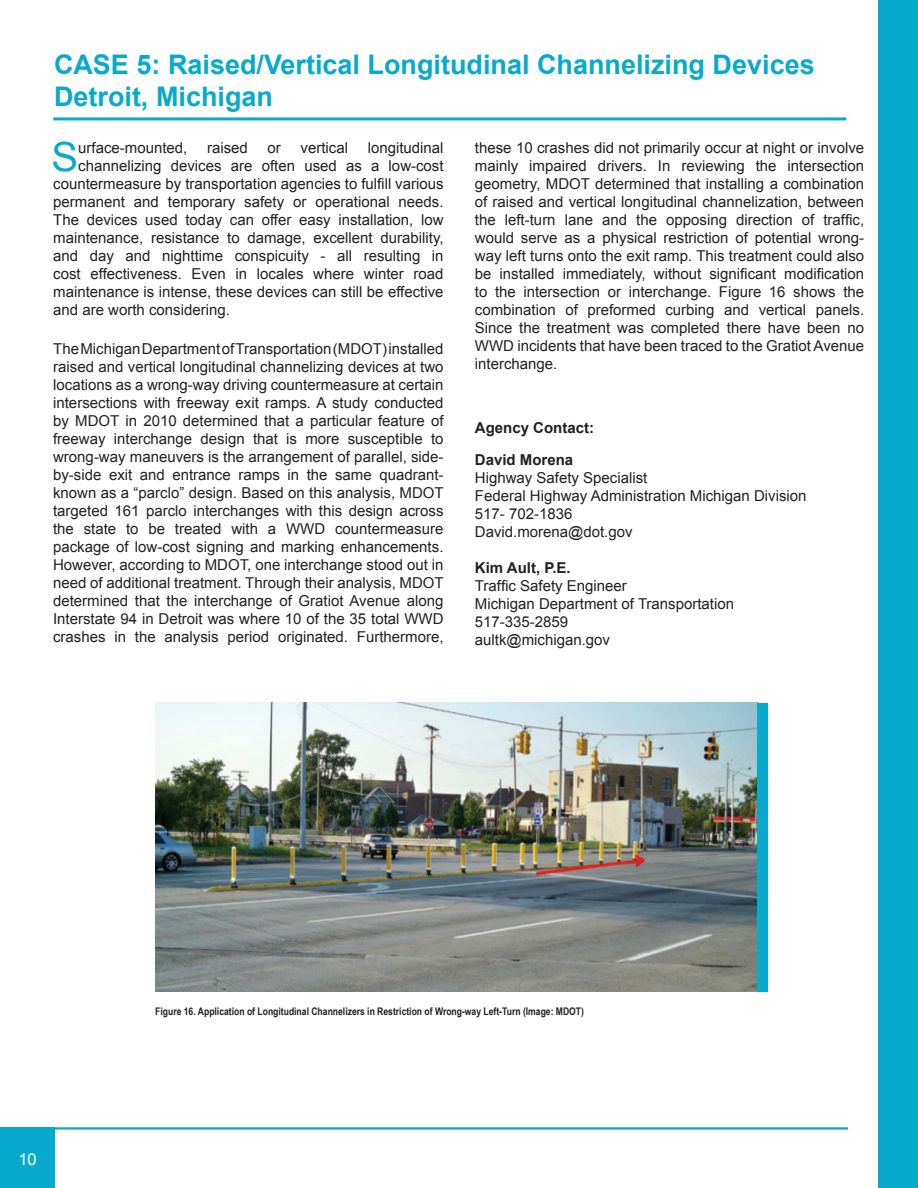
<style>
.page{position:relative;width:918px;height:1188px;background:#fff}
.page>*{position:absolute;margin:0;border:0;box-sizing:border-box;transform-origin:0 0}
.t1{font:40.2px "Arial";color:#07aacc}
.t2{font:700 27px/32.4px "Arial";color:#07aacc}
.t3{font:16.5px "Arial";color:#fff}
.t4{font:15px/18px "Arial";color:#231f20;text-align:justify}
.t5{font:700 15px/31.5px "Arial";color:#231f20}
.t6{font:700 10.5px "Arial Narrow";color:#231f20}
</style>
<div class="page">
<div style="left:878px;top:0;width:40px;height:1188px;background:#07aacc"></div>
<div style="left:0;top:1127px;width:55px;height:61px;background:#07aacc"></div>
<hr style="left:0;top:1127px;width:848px;height:3px;background:#07aacc">
<hr style="left:53px;top:117px;width:793px;height:3px;background:#07aacc">
<img style="left:156px;top:703px;width:602px;height:288px">
<div style="left:758px;top:703px;width:10px;height:288px;background:#07aacc"></div>
<h2 class="t2" style="left:54px;top:49px;width:762px">CASE 5: Raised/Vertical Longitudinal Channelizing Devices<br>Detroit, Michigan</h2>
<h1 class="t1" style="left:51px;top:131px;width:28px">S</h1>
<p class="t4" style="left:78px;top:139px;width:111px">urface-mounted,</p>
<p class="t4" style="left:207px;top:139px;width:42px">raised</p>
<p class="t4" style="left:268px;top:139px;width:15px">or</p>
<p class="t4" style="left:301px;top:139px;width:49px">vertical</p>
<p class="t4" style="left:368px;top:139px;width:77px">longitudinal</p>
<p class="t4" style="left:475px;top:139px;width:391px">these 10 crashes did not primarily occur at night or involve mainly impaired drivers. In reviewing the intersection geometry, MDOT determined that installing a combination of raised and vertical longitudinal channelization, between the left-turn lane and the opposing direction of traffic, would serve as a physical restriction of potential wrong&shy;way left turns onto the exit ramp. This treatment could also be installed immediately, without significant modification to the intersection or interchange. Figure 16 shows the combination of preformed curbing and vertical panels.<br>Since the treatment was completed there have been no WWD incidents that have been traced to the Gratiot Avenue interchange.</p>
<p class="t4" style="left:78px;top:157px;width:367px">channelizing devices are often used as a low-cost</p>
<p class="t4" style="left:53px;top:175px;width:392px">countermeasure by transportation agencies to fulfill various</p>
<p class="t4" style="left:53px;top:193px;width:392px">permanent and temporary safety or operational needs.</p>
<p class="t4" style="left:53px;top:211px;width:392px">The devices used today can offer easy installation, low</p>
<p class="t4" style="left:53px;top:229px;width:392px">maintenance, resistance to damage, excellent durability,</p>
<p class="t4" style="left:53px;top:247px;width:392px">and day and nighttime conspicuity - all resulting in</p>
<p class="t4" style="left:53px;top:265px;width:392px">cost effectiveness. Even in locales where winter road</p>
<p class="t4" style="left:53px;top:283px;width:392px">maintenance is intense, these devices can still be effective</p>
<p class="t4" style="left:53px;top:301px;width:178px">and are worth considering.</p>
<p class="t4" style="left:53px;top:340px;width:392px">TheMichiganDepartmentofTransportation(MDOT)installed raised and vertical longitudinal channelizing devices at two locations as a wrong-way driving countermeasure at certain intersections with freeway exit ramps. A study conducted by MDOT in 2010 determined that a particular feature of freeway interchange design that is more susceptible to wrong-way maneuvers is the arrangement of parallel, side&shy;by-side exit and entrance ramps in the same quadrant&shy;known as a “parclo” design. Based on this analysis, MDOT targeted 161 parclo interchanges with this design across the state to be treated with a WWD countermeasure package of low-cost signing and marking enhancements.<br>However, according to MDOT, one interchange stood out in need of additional treatment. Through their analysis, MDOT determined that the interchange of Gratiot Avenue along Interstate 94 in Detroit was where 10 of the 35 total WWD crashes in the analysis period originated. Furthermore,</p>
<p class="t5" style="left:475px;top:413px;width:121px">Agency Contact:<br>David Morena</p>
<p class="t4" style="left:475px;top:469px;width:333px;text-align:left">Highway Safety Specialist<br>Federal Highway Administration Michigan Division<br>517- 702-1836<br>David.morena@dot.gov</p>
<p class="t5" style="left:475px;top:552px;width:97px">Kim Ault, P.E.</p>
<p class="t4" style="left:475px;top:577px;width:261px;text-align:left">Traffic Safety Engineer<br>Michigan Department of Transportation<br>517-335-2859<br>aultk@michigan.gov</p>
<p class="t3" style="left:18px;top:1148px;width:20px">10</p>
<p class="t6" style="left:155px;top:1004px;width:430px">Figure 16. Application of Longitudinal Channelizers in Restriction of Wrong-way Left-Turn (Image: MDOT)</p>
</div>
